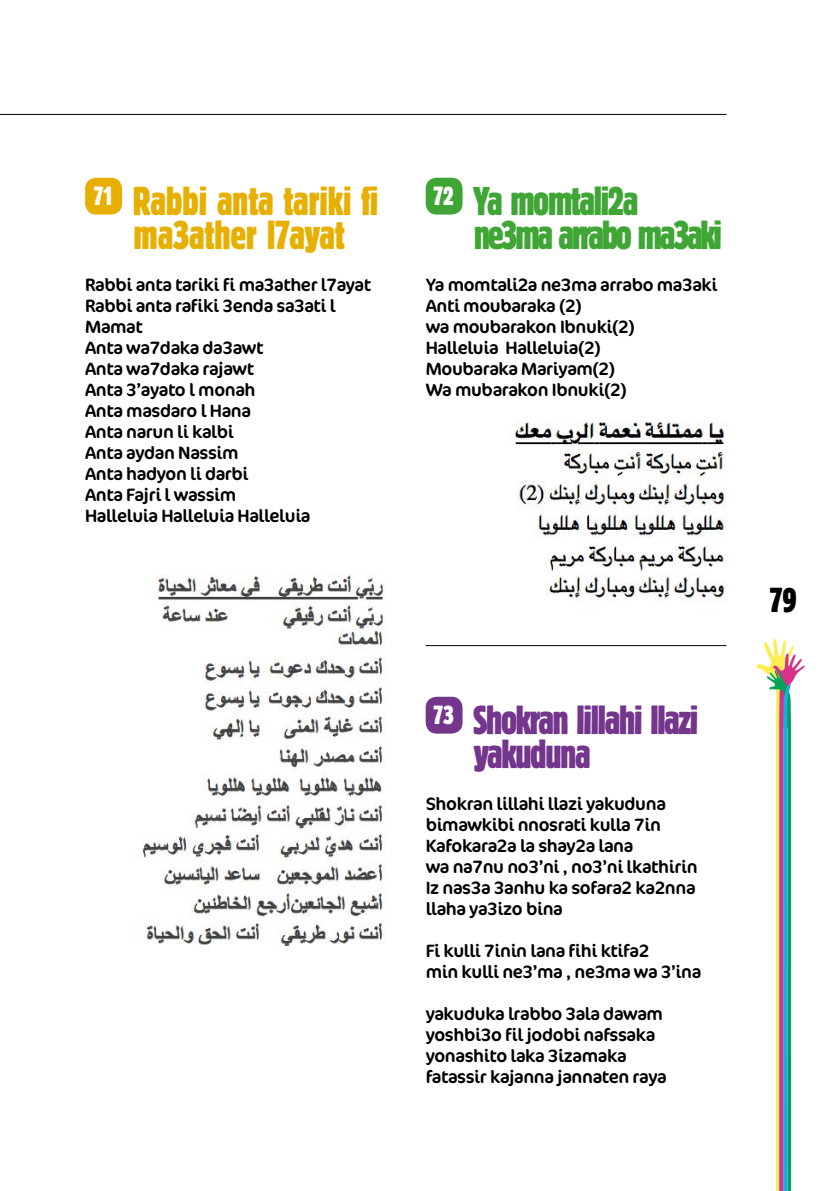
<style>
.page{position:relative;width:840px;height:1191px;background:#fff}
.page>*{position:absolute;margin:0;border:0;box-sizing:border-box;transform-origin:0 0}
.t1{font:42px/34px "Block D Regu Extr Cond";letter-spacing:-.01em;color:#e7b000;text-align:center}
.t2{font:42px/34px "Block D Regu Extr Cond";letter-spacing:-.06em;color:#3fa535}
.t3{font:42px/34px "Block D Regu Extr Cond";letter-spacing:-.04em;color:#74368c}
.t4{font:36px "Block D Regu Extr Cond";color:#000}
.t5{font:18px/21px "Cocon Pro";letter-spacing:-.02em;color:#000}
</style>
<div class="page">
<svg style="left:756px;top:639px;width:48px;height:552px"></svg>
<hr style="left:0;top:114px;width:726px;height:1px;background:#000">
<div style="left:85px;top:178px;width:37px;height:36px;background:#e7b000;border-radius:11px"></div>
<div style="left:425px;top:178px;width:37px;height:36px;background:#3fa535;border-radius:11px"></div>
<div style="left:425px;top:696px;width:37px;height:37px;background:#74368c;border-radius:11px"></div>
<hr style="left:425px;top:645px;width:301px;height:1px;background:#000">
<img style="left:138px;top:575px;width:248px;height:372px">
<img style="left:511px;top:422px;width:215px;height:188px">
<h1 class="t1" style="left:94px;top:183px;width:285px"><sup>71</sup> Rabbi anta tariki fi ma3ather l7ayat</h1>
<p class="t5" style="left:85px;top:273px;width:287px">Rabbi anta tariki fi ma3ather l7ayat<br>Rabbi anta rafiki 3enda sa3ati l<br>Mamat<br>Anta wa7daka da3awt<br>Anta wa7daka rajawt<br>Anta 3’ayato l monah<br>Anta masdaro l Hana<br>Anta narun li kalbi<br>Anta aydan Nassim<br>Anta hadyon li darbi<br>Anta Fajri l wassim<br>Halleluia Halleluia Halleluia</p>
<h1 class="t2" style="left:473px;top:183px;width:250px;text-indent:-40px"><sup>72</sup> Ya momtali2a ne3ma arrabo ma3aki</h1>
<p class="t5" style="left:425px;top:273px;width:293px">Ya momtali2a ne3ma arrabo ma3aki<br>Anti moubaraka (2)<br>wa moubarakon Ibnuki(2)<br>Halleluia Halleluia(2)<br>Moubaraka Mariyam(2)<br>Wa mubarakon Ibnuki(2)</p>
<h1 class="t3" style="left:473px;top:702px;width:226px;text-indent:-40px"><sup>73</sup> Shokran lillahi llazi yakuduna</h1>
<p class="t5" style="left:425px;top:792px;width:273px">Shokran lillahi llazi yakuduna bimawkibi nnosrati kulla 7in<br>Kafokara2a la shay2a lana<br>wa na7nu no3’ni , no3’ni lkathirin<br>Iz nas3a 3anhu ka sofara2 ka2nna llaha ya3izo bina</p>
<p class="t5" style="left:425px;top:939px;width:277px">Fi kulli 7inin lana fihi ktifa2<br>min kulli ne3’ma , ne3ma wa 3’ina</p>
<p class="t5" style="left:425px;top:1002px;width:242px">yakuduka lrabbo 3ala dawam yoshbi3o fil jodobi nafssaka yonashito laka 3izamaka fatassir kajanna jannaten raya</p>
<h2 class="t4" style="left:769px;top:582px;width:29px">79</h2>
</div>
